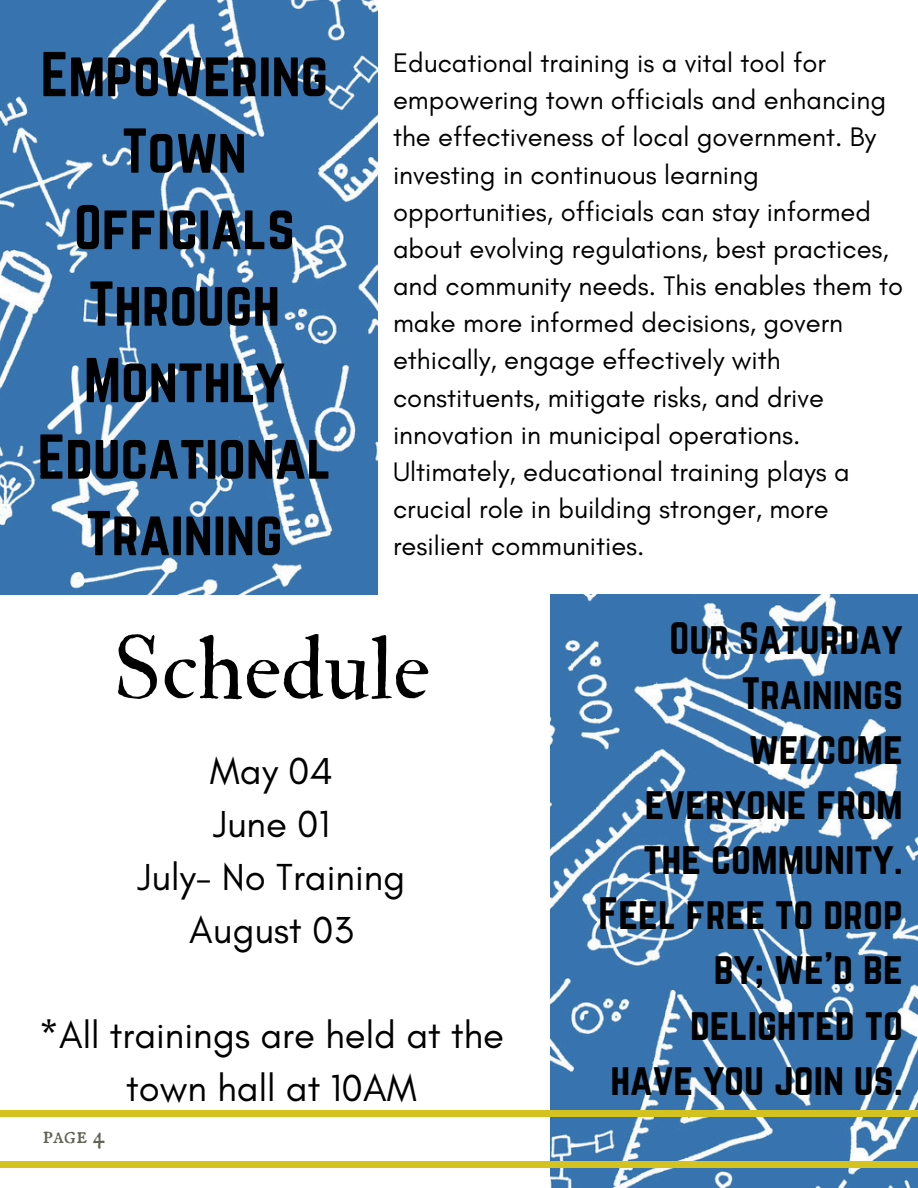
<style>
.page{position:relative;width:918px;height:1188px;background:#fff}
.page>*{position:absolute;margin:0;border:0;box-sizing:border-box;transform-origin:0 0}
.t1{font:88.5px "IM FELL Double Pica Roman";color:#000}
.t2{font:55.35px/76.5px "Norwester";color:#000;text-align:center}
.t3{font:39.75px/55.2px "Norwester";color:#000;text-align:right}
.t4{font:38.25px/52.8px "Glacial Indifference";color:#000;text-align:center}
.t5{font:27.3px/37.2px "Glacial Indifference";color:#000}
.t6{font:24.75px "IM FELL English SC";color:#626356}
</style>
<div class="page">
<img style="left:551px;top:594px;width:367px;height:594px">
<div style="left:0;top:1111px;width:918px;height:6px;background:#d4c221"></div>
<div style="left:0;top:1162px;width:918px;height:5px;background:#d4c221"></div>
<img style="left:0;top:0;width:378px;height:594px">
<h1 class="t2" style="left:38px;top:36px;width:295px">Empowering<br>Town<br>Officials<br>Through<br>Monthly<br>Educational<br>Training</h1>
<h3 class="t5" style="left:393px;top:44px;width:512px">Educational training is a vital tool for empowering town officials and enhancing the effectiveness of local government. By investing in continuous learning opportunities, officials can stay informed about evolving regulations, best practices, and community needs. This enables them to make more informed decisions, govern ethically, engage effectively with constituents, mitigate risks, and drive innovation in municipal operations.<br>Ultimately, educational training plays a crucial role in building stronger, more resilient communities.</h3>
<p class="t1" style="left:113px;top:615px;width:319px">Schedule</p>
<p class="t4" style="left:138px;top:744px;width:269px">May 04<br>June 01<br>July- No Training<br>August 03</p>
<h3 class="t4" style="left:39px;top:1009px;width:467px">*All trainings are held at the town hall at 10AM</h3>
<p class="t6" style="left:43px;top:1121px;width:64px">page 4</p>
<h2 class="t3" style="left:599px;top:610px;width:306px">Our Saturday<br>Trainings welcome everyone from the community.<br>Feel free to drop by; we'd be delighted to have you join us.</h2>
</div>
